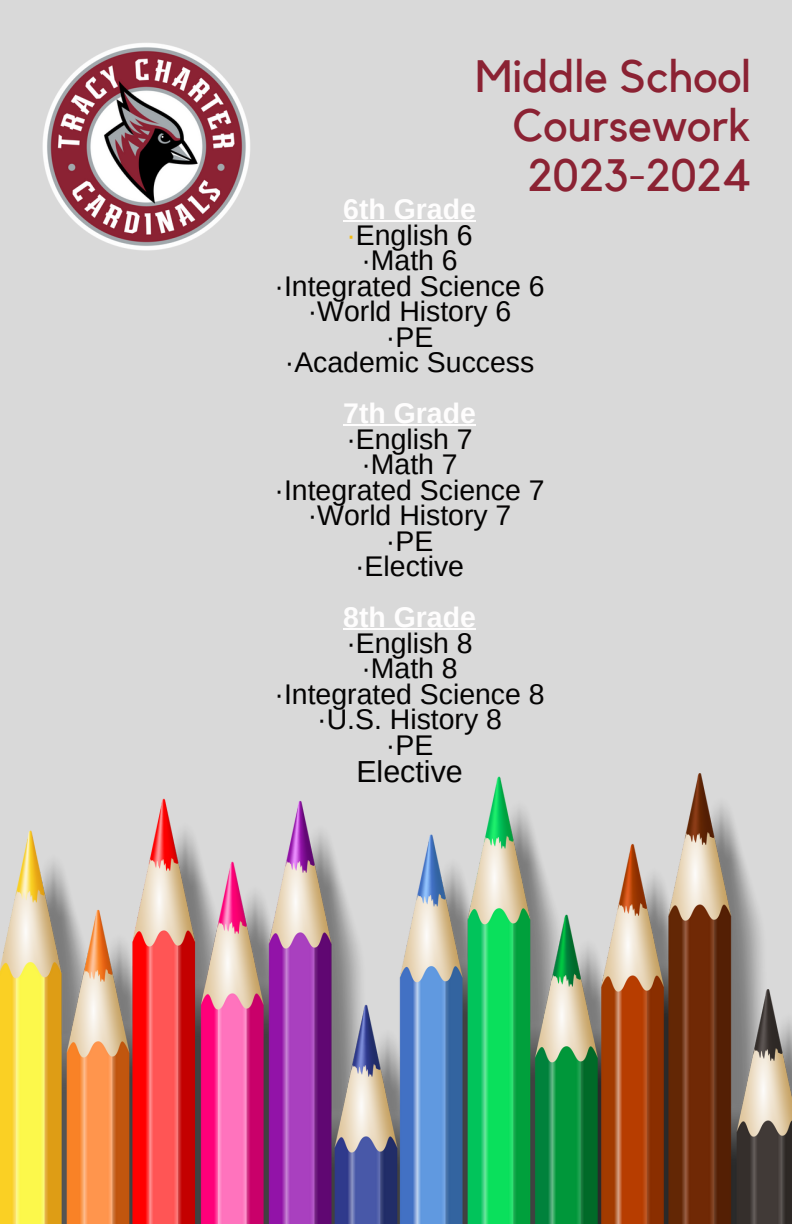
<style>
.page{position:relative;width:792px;height:1224px;background:#d9d9d9}
.page>*{position:absolute;margin:0;border:0;box-sizing:border-box;transform-origin:0 0}
.t1{font:45.2px/49.6px "Kollektif";color:#8b2233;text-align:right}
.t2{font:30.4px "Arimo";color:#040303}
.t3{font:28.4px/25.6px "Arimo";color:#040303;text-align:center}
.t4{font:700 28.4px "Arimo";color:#fefdfd}
.s1{font-weight:700;color:#fefdfd}
.s2{color:#f4bb0f}
</style>
<div class="page">
<img style="left:0;top:774px;width:792px;height:450px">
<hr style="left:343px;top:221px;width:133px;height:1px;background:#fefdfd">
<hr style="left:343px;top:425px;width:133px;height:1px;background:#fefdfd">
<hr style="left:343px;top:629px;width:133px;height:1px;background:#fefdfd">
<img style="left:42px;top:43px;width:208px;height:208px">
<h1 class="t1" style="left:475px;top:53px;width:277px">Middle School<br>Coursework<br>2023-2024</h1>
<p class="t3" style="left:275px;top:197px;width:272px"><span class="s1">6th Grade<br></span><span class="s2">·</span>English 6<br>·Math 6<br>·Integrated Science 6 ·World History 6<br>·PE<br>·Academic Success</p>
<p class="t4" style="left:343px;top:397px;width:134px">7th Grade</p>
<p class="t3" style="left:275px;top:426px;width:272px">·English 7<br>·Math 7<br>·Integrated Science 7 ·World History 7<br>·PE<br>·Elective</p>
<p class="t4" style="left:343px;top:601px;width:134px">8th Grade</p>
<p class="t3" style="left:275px;top:630px;width:272px">·English 8<br>·Math 8<br>·Integrated Science 8 ·U.S. History 8<br>·PE</p>
<p class="t2" style="left:356px;top:754px;width:108px">Elective</p>
</div>
